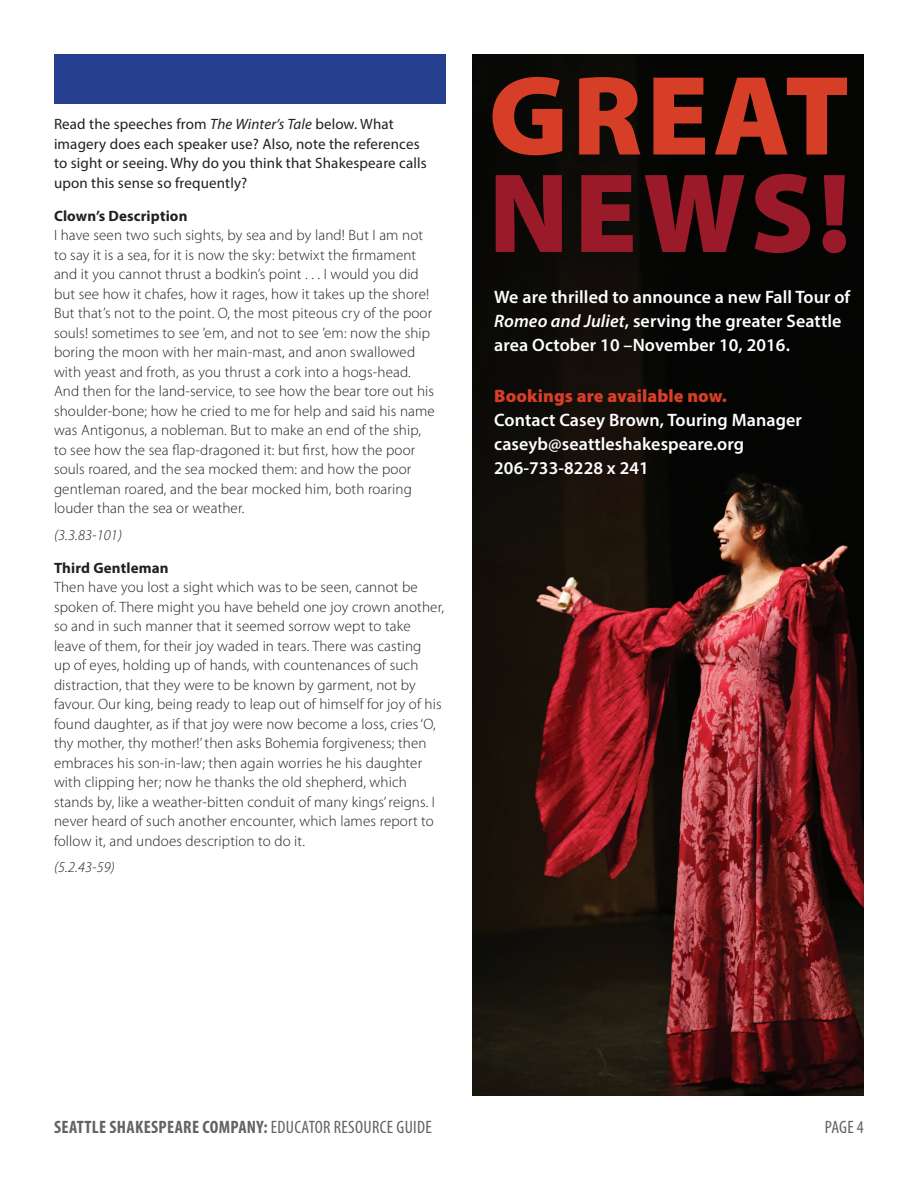
<style>
.page{position:relative;width:918px;height:1188px;background:#fff}
.page>*{position:absolute;margin:0;border:0;box-sizing:border-box;transform-origin:0 0}
.t1{font:900 114px "Myriad Pro";letter-spacing:.035em;color:#d63e27}
.t2{font:900 114px "Myriad Pro";color:#9a1a29}
.t3{font:600 18px/24px "Myriad Pro";letter-spacing:.005em;color:#fff}
.t4{font:700 condensed 18px "Myriad Pro";letter-spacing:.02em;color:#636366}
.t5{font:900 18px "Myriad Pro";letter-spacing:.005em;color:#d63e27}
.t6{font:condensed 18px "Myriad Pro";color:#636366}
.t7{font:300 15px/19.5px "Myriad Pro";letter-spacing:.01em;color:#231f20}
.t8{font:15px/19.5px "Myriad Pro";letter-spacing:.01em;color:#231f20}
.t9{font:700 15px "Myriad Pro";letter-spacing:.01em;color:#231f20}
.t10{font:italic 300 15px "Myriad Pro";letter-spacing:.01em;color:#231f20}
.s1{font-style:italic}
.s2{font-weight:400}
</style>
<div class="page">
<div style="left:54px;top:54px;width:392px;height:49px;background:#253f8e"></div>
<img style="left:472px;top:54px;width:392px;height:1041px">
<p class="t8" style="left:54px;top:114px;width:374px">Read the speeches from <span class="s1">The Winter’s Tale</span> below. What imagery does each speaker use? Also, note the references to sight or seeing. Why do you think that Shakespeare calls upon this sense so frequently?</p>
<p class="t9" style="left:54px;top:206px;width:135px">Clown’s Description</p>
<p class="t7" style="left:54px;top:226px;width:382px">I have seen two such sights, by sea and by land! But I am not to say it is a sea, for it is now the sky: betwixt the firmament and it you cannot thrust a bodkin’s point . . . I would you did but see how it chafes, how it rages, how it takes up the shore!<br>But that’s not to the point. O, the most piteous cry of the poor souls! sometimes to see ’em, and not to see ’em: now the ship boring the moon with her main-mast, and anon swallowed with yeast and froth, as you thrust a cork into a hogs-head.<br>And then for the land-service, to see how the bear tore out his shoulder-bone; how he cried to me for help and said his name was Antigonus, a nobleman. But to make an end of the ship, to see how the sea flap-dragoned it: but first, how the poor souls roared, and the sea mocked them: and how the poor gentleman roared, and the bear mocked him, both roaring louder than the sea or weather.</p>
<p class="t10" style="left:54px;top:526px;width:70px">(3.3.83-101)</p>
<p class="t9" style="left:54px;top:558px;width:116px">Third Gentleman</p>
<p class="t7" style="left:54px;top:577px;width:392px">Then have you lost a sight which was to be seen, cannot be spoken of. There might you have beheld one joy crown another, so and in such manner that it seemed sorrow wept to take leave of them, for their joy waded in tears. There was casting<br>up of eyes, holding up of hands, with countenances of such distraction, that they were to be known by garment, not by favour. Our king, being ready to leap out of himself for joy of his found daughter, as if that joy were now become a loss, cries ‘O, thy mother, thy mother!’ then asks Bohemia forgiveness; then embraces his son-in-law; then again worries he his daughter with clipping her; now he thanks the old shepherd, which stands by, like a weather-bitten conduit of many kings’ reigns. I never heard of such another encounter, which lames report to follow it, and undoes description to do it.</p>
<p class="t10" style="left:54px;top:858px;width:62px">(5.2.43-59)</p>
<h1 class="t1" style="left:489px;top:40px;width:362px">GREAT</h1>
<h1 class="t2" style="left:489px;top:137px;width:363px">NEWS!</h1>
<p class="t3" style="left:494px;top:285px;width:358px">We are thrilled to announce a new Fall Tour of<br><span class="s1">Romeo and Juliet</span>, serving the greater Seattle area October 10 –November 10, 2016.</p>
<p class="t5" style="left:494px;top:384px;width:234px">Bookings are available now.</p>
<p class="t3" style="left:494px;top:407px;width:309px">Contact Casey Brown, Touring Manager caseyb@seattleshakespeare.org<br>206-733-8228 x 241</p>
<p class="t4" style="left:54px;top:1115px;width:379px">SEATTLE SHAKESPEARE COMPANY: <span class="s2">EDUCATOR RESOURCE GUIDE</span></p>
<p class="t6" style="left:825px;top:1116px;width:40px">PAGE 4</p>
</div>
